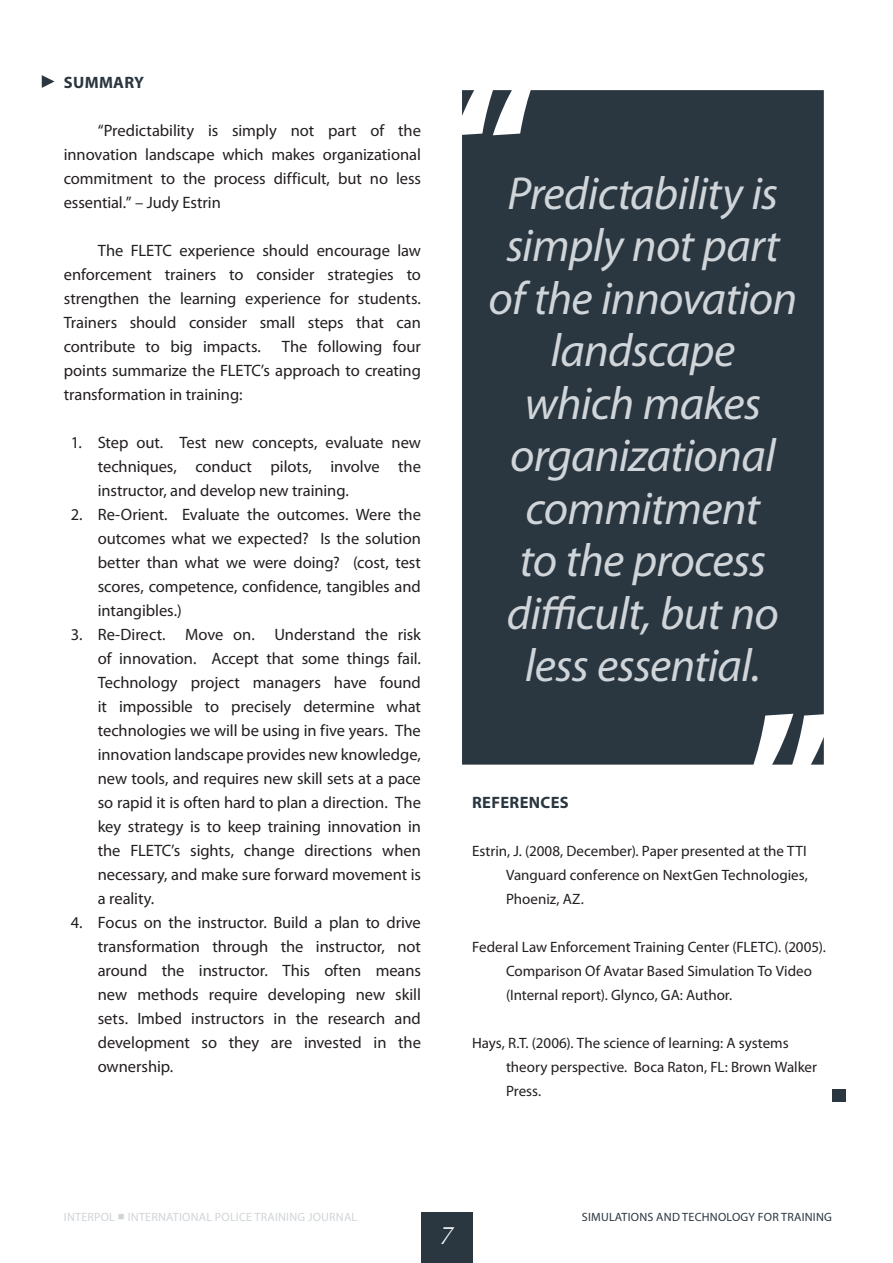
<style>
.page{position:relative;width:893px;height:1263px;background:#fff}
.page>*{position:absolute;margin:0;border:0;box-sizing:border-box;transform-origin:0 0}
.INTERPOL_Quote{font:italic 46.5px/52.5px "Myriad Pro";letter-spacing:-.015em;color:#d0d5d9;text-align:center}
.t1{font:italic 25.5px "Optima";color:#fff}
.Body_text{font:16.5px/24px "Myriad Pro";letter-spacing:-.005em;color:#231f20;text-align:justify}
.Body_Header{font:700 16.5px "Myriad Pro";letter-spacing:.02em;color:#2a3640}
.References{font:15px/24px "Myriad Pro";color:#231f20}
.t2{font:12px "Myriad Pro";letter-spacing:.02em;color:#d0d5d9}
.t3{font:12px "Myriad Pro";letter-spacing:.02em;color:#2a3640}
.s1{font-family:"Apple Gothic"}
</style>
<div class="page">
<div style="left:462px;top:90px;width:362px;height:675px;background:#2a3640"></div>
<svg style="left:42px;top:75px;width:13px;height:13px"></svg>
<div style="left:832px;top:1089px;width:14px;height:12px;background:#2a3640"></div>
<svg style="left:462px;top:90px;width:72px;height:45px"></svg>
<svg style="left:751px;top:714px;width:73px;height:51px"></svg>
<div style="left:421px;top:1212px;width:51px;height:51px;background:#2a3640"></div>
<p class="Body_Header" style="left:64px;top:71px;width:82px">SUMMARY</p>
<p class="Body_text" style="left:64px;top:118px;width:359px;text-indent:34px">“Predictability is simply not part of the innovation landscape which makes organizational commitment to the process difficult, but no less essential.” – Judy Estrin</p>
<p class="Body_text" style="left:64px;top:238px;width:359px;text-indent:34px">The FLETC experience should encourage law enforcement trainers to consider strategies to strengthen the learning experience for students.<br>Trainers should consider small steps that can contribute to big impacts.</p>
<p class="Body_text" style="left:64px;top:334px;width:359px;text-indent:218px">The following four points summarize the FLETC’s approach to creating transformation in training:</p>
<p class="Body_text" style="left:98px;top:430px;width:325px;text-indent:-27px">1. Step out. Test new concepts, evaluate new techniques, conduct pilots, involve the instructor, and develop new training.</p>
<p class="Body_text" style="left:98px;top:502px;width:325px;text-indent:-27px">2. Re-Orient. Evaluate the outcomes. Were the outcomes what we expected? Is the solution better than what we were doing? (cost, test scores, competence, confidence, tangibles and intangibles.)</p>
<p class="Body_text" style="left:98px;top:622px;width:325px;text-indent:-27px">3. Re-Direct. Move on. Understand the risk of innovation. Accept that some things fail.<br>Technology project managers have found it impossible to precisely determine what technologies we will be using in five years. The innovation landscape provides new knowledge, new tools, and requires new skill sets at a pace so rapid it is often hard to plan a direction. The key strategy is to keep training innovation in the FLETC’s sights, change directions when necessary, and make sure forward movement is a reality.</p>
<p class="Body_text" style="left:98px;top:910px;width:325px;text-indent:-27px">4. Focus on the instructor. Build a plan to drive transformation through the instructor, not around the instructor. This often means new methods require developing new skill sets. Imbed instructors in the research and development so they are invested in the ownership.</p>
<p class="INTERPOL_Quote" style="left:488px;top:166px;width:310px">Predictability is simply not part of the innovation landscape<br>which makes organizational commitment<br>to the process difficult, but no less essential.</p>
<p class="Body_Header" style="left:472px;top:791px;width:98px">REFERENCES</p>
<p class="References" style="left:506px;top:839px;width:303px;text-align:justify;text-indent:-34px">Estrin, J. (2008, December). Paper presented at the TTI Vanguard conference on NextGen Technologies, Phoeniz, AZ.</p>
<p class="References" style="left:506px;top:935px;width:321px;text-indent:-34px">Federal Law Enforcement Training Center (FLETC). (2005).<br>Comparison Of Avatar Based Simulation To Video (Internal report). Glynco, GA: Author.</p>
<p class="References" style="left:506px;top:1031px;width:313px;text-indent:-34px">Hays, R.T. (2006). The science of learning: A systems theory perspective. Boca Raton, FL: Brown Walker<br>Press.</p>
<p class="t2" style="left:64px;top:1210px;width:295px">INTERPOL <span class="s1">■</span> INTERNATIONAL POLICE TRAINING JOURNAL</p>
<p class="t3" style="left:582px;top:1209px;width:251px">SIMULATIONS AND TECHNOLOGY FOR TRAINING</p>
<h2 class="t1" style="left:440px;top:1220px;width:16px">7</h2>
</div>
